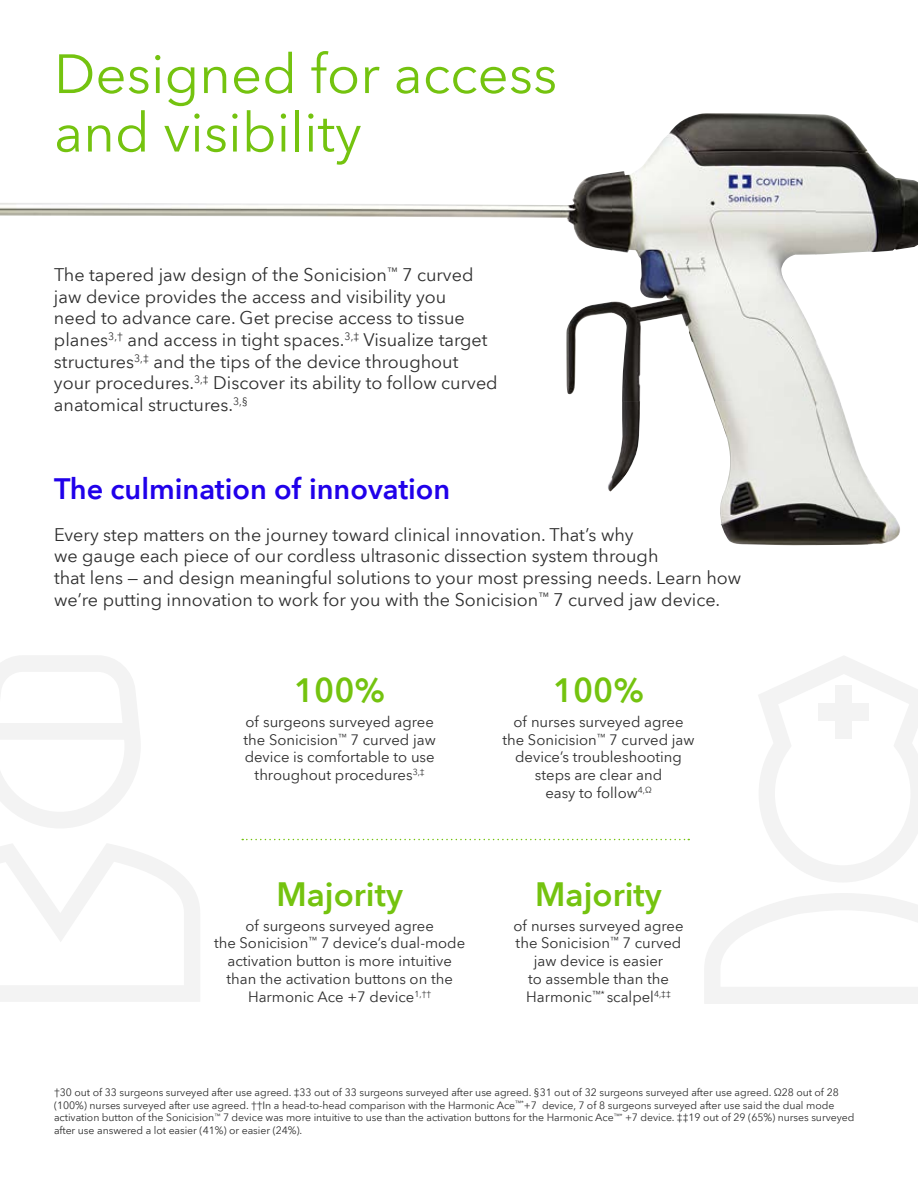
<style>
.page{position:relative;width:918px;height:1188px;background:#fff}
.page>*{position:absolute;margin:0;border:0;box-sizing:border-box;transform-origin:0 0}
.t1{font:54.75px/58.5px "Avenir Next World";color:#74c30f}
.t2{font:600 33px "Avenir Next World";color:#74c30f}
.t3{font:600 28.8px "Avenir Next World";color:#2000ea}
.t4{font:18px/21.6px "Avenir Next World";color:#2e2e2e}
.t5{font:14.85px/17.9px "Avenir Next World";color:#2e2e2e;text-align:center}
.t6{font:10.5px/12.6px "Avenir Next World";letter-spacing:-.005em;color:#2e2e2e}
</style>
<div class="page">
<svg style="left:0;top:656px;width:140px;height:172px"></svg>
<svg style="left:0;top:844px;width:200px;height:158px"></svg>
<img style="left:612px;top:113px;width:204px;height:288px">
<img style="left:816px;top:114px;width:102px;height:140px">
<img style="left:0;top:173px;width:612px;height:77px">
<img style="left:566px;top:302px;width:46px;height:92px">
<img style="left:816px;top:341px;width:51px;height:204px">
<img style="left:612px;top:401px;width:28px;height:89px">
<img style="left:714px;top:401px;width:102px;height:144px">
<img style="left:608px;top:477px;width:4px;height:15px">
<img style="left:867px;top:477px;width:33px;height:68px">
<svg style="left:758px;top:656px;width:160px;height:226px"></svg>
<div style="left:836px;top:685px;width:16px;height:54px;background:#f3f3f3"></div>
<div style="left:818px;top:703px;width:51px;height:18px;background:#f3f3f3"></div>
<svg style="left:704px;top:893px;width:214px;height:111px"></svg>
<svg style="left:242px;top:839px;width:447px;height:1px"></svg>
<h1 class="t1" style="left:54px;top:45px;width:505px">Designed for access and visibility</h1>
<p class="t4" style="left:54px;top:264px;width:445px">The tapered jaw design of the Sonicision<sup>™</sup> 7 curved jaw device provides the access and visibility you<br>need to advance care. Get precise access to tissue planes<sup>3,†</sup> and access in tight spaces.<sup>3,‡</sup> Visualize target structures<sup>3,‡</sup> and the tips of the device throughout your procedures.<sup>3,‡</sup> Discover its ability to follow curved anatomical structures.<sup>3,§</sup></p>
<h3 class="t3" style="left:54px;top:472px;width:398px">The culmination of innovation</h3>
<p class="t4" style="left:54px;top:524px;width:689px">Every step matters on the journey toward clinical innovation. That’s why<br>we gauge each piece of our cordless ultrasonic dissection system through<br>that lens — and design meaningful solutions to your most pressing needs. Learn how we’re putting innovation to work for you with the Sonicision<sup>™</sup> 7 curved jaw device.</p>
<h2 class="t2" style="left:294px;top:671px;width:93px">100%</h2>
<p class="t5" style="left:244px;top:713px;width:194px">of surgeons surveyed agree the Sonicision<sup>™</sup> 7 curved jaw device is comfortable to use throughout procedures<sup>3,‡</sup></p>
<h2 class="t2" style="left:276px;top:875px;width:128px">Majority</h2>
<p class="t5" style="left:214px;top:917px;width:253px">of surgeons surveyed agree<br>the Sonicision<sup>™</sup> 7 device’s dual-mode activation button is more intuitive than the activation buttons on the<br>Harmonic Ace +7 device<sup>1,††</sup></p>
<h2 class="t2" style="left:553px;top:671px;width:93px">100%</h2>
<p class="t5" style="left:502px;top:713px;width:194px">of nurses surveyed agree the Sonicision<sup>™</sup> 7 curved jaw device’s troubleshooting steps are clear and<br>easy to follow<sup>4,Ω</sup></p>
<h2 class="t2" style="left:535px;top:875px;width:128px">Majority</h2>
<p class="t5" style="left:513px;top:917px;width:172px">of nurses surveyed agree the Sonicision<sup>™</sup> 7 curved jaw device is easier<br>to assemble than the<br>Harmonic<sup>™*</sup> scalpel<sup>4,‡‡</sup></p>
<p class="t6" style="left:54px;top:1086px;width:802px">†30 out of 33 surgeons surveyed after use agreed. ‡33 out of 33 surgeons surveyed after use agreed. §31 out of 32 surgeons surveyed after use agreed. Ω28 out of 28 (100%) nurses surveyed after use agreed. ††In a head-to-head comparison with the Harmonic Ace<sup>™*</sup>+7 device, 7 of 8 surgeons surveyed after use said the dual mode activation button of the Sonicision<sup>™</sup> 7 device was more intuitive to use than the activation buttons for the Harmonic Ace<sup>™*</sup> +7 device. ‡‡19 out of 29 (65%) nurses surveyed after use answered a lot easier (41%) or easier (24%).</p>
</div>
